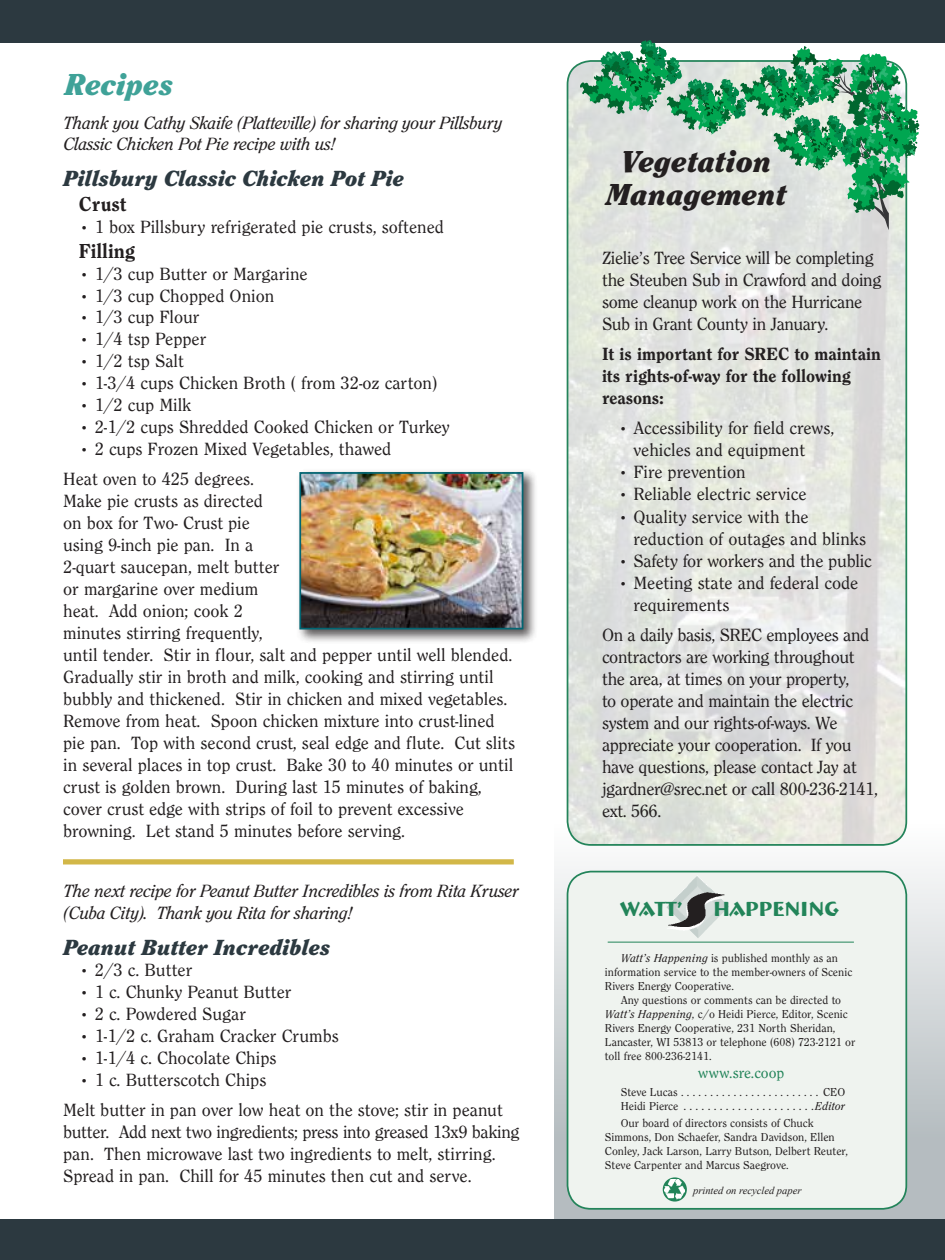
<style>
.page{position:relative;width:945px;height:1260px;background:#fff}
.page>*{position:absolute;margin:0;border:0;box-sizing:border-box;transform-origin:0 0}
.t1{font:31.5px/33.2px "Clearface Black Italic DTC";color:#231f20;text-align:center}
.t2{font:31.5px "Clearface Black Italic DTC";color:#3fa298}
.t3{font:22.75px "Clearface Black Italic DTC";color:#2c3940}
.t4{font:700 21px "Bremen BT";color:#228459}
.t5{font:21px "Clearface Heavy DTC";color:#231f20}
.t6{font:18.38px/22.1px "Clearface Regular DTC";color:#231f20}
.t7{font:18.38px/22.1px "Clearface Regular DTC";letter-spacing:-.02em;color:#231f20}
.t8{font:18.38px/21.9px "Clearface Regular Italic DTC";letter-spacing:-.03em;color:#231f20}
.t9{font:18.38px/22.1px "Clearface Heavy DTC";color:#231f20}
.t10{font:15.75px "Clearface Regular DTC";color:#228459}
.t11{font:11.9px/14px "Clearface Regular DTC";color:#231f20}
.t12{font:11.9px "Clearface Regular Italic DTC";color:#231f20}
.t13{font:italic 10.5px "Times New Roman";color:#231f20}
.s1{font-family:"Clearface Regular Italic DTC"}
</style>
<div class="page">
<svg style="left:554px;top:811px;width:391px;height:409px"></svg>
<img style="left:568px;top:63px;width:338px;height:782px">
<div style="left:568px;top:872px;width:338px;height:337px;background:#eff3ef;border-radius:24px"></div>
<div style="left:567px;top:871px;width:340px;height:339px;border:2px solid #23845a;border-radius:24px"></div>
<hr style="left:608px;top:942px;width:246px;height:1px;background:#228459">
<img style="left:666px;top:876px;width:63px;height:62px">
<img style="left:667px;top:896px;width:56px;height:34px">
<img style="left:668px;top:892px;width:56px;height:35px">
<div style="left:663px;top:1177px;width:24px;height:25px;border:2px solid #228459;border-radius:50%"></div>
<img style="left:665px;top:1180px;width:20px;height:19px">
<div style="left:0;top:0;width:945px;height:42px;background:#2c3940"></div>
<svg style="left:579px;top:40px;width:341px;height:190px;background:#9fc9b2"></svg>
<div style="left:0;top:1220px;width:945px;height:40px;background:#2c3940"></div>
<div style="left:63px;top:859px;width:451px;height:5px;background:#d2b748"></div>
<div style="left:296px;top:469px;width:242px;height:175px;background:#231f20;opacity:.75"></div>
<img style="left:302px;top:475px;width:218px;height:152px">
<div style="left:299px;top:472px;width:224px;height:158px;border:2px solid #026572"></div>
<h1 class="t2" style="left:64px;top:66px;width:110px">Recipes</h1>
<p class="t8" style="left:63px;top:111px;width:441px">Thank you Cathy Skaife (Platteville) for sharing your Pillsbury<br>Classic Chicken Pot Pie recipe with us!</p>
<p class="t3" style="left:63px;top:165px;width:342px">Pillsbury Classic Chicken Pot Pie</p>
<p class="t5" style="left:79px;top:191px;width:49px">Crust</p>
<p class="t6" style="left:79px;top:215px;width:367px">• 1 box Pillsbury refrigerated pie crusts, softened</p>
<p class="t5" style="left:79px;top:238px;width:58px">Filling</p>
<p class="t6" style="left:79px;top:262px;width:230px">• 1/3 cup Butter or Margarine</p>
<p class="t6" style="left:79px;top:284px;width:197px">• 1/3 cup Chopped Onion</p>
<p class="t6" style="left:79px;top:306px;width:122px">• 1/3 cup Flour</p>
<p class="t6" style="left:79px;top:328px;width:129px">• 1/4 tsp Pepper</p>
<p class="t6" style="left:79px;top:350px;width:106px">• 1/2 tsp Salt</p>
<p class="t6" style="left:79px;top:372px;width:360px">• 1-3/4 cups Chicken Broth ( from 32-oz carton)</p>
<p class="t6" style="left:79px;top:393px;width:114px">• 1/2 cup Milk</p>
<p class="t6" style="left:79px;top:415px;width:372px">• 2-1/2 cups Shredded Cooked Chicken or Turkey</p>
<p class="t6" style="left:63px;top:433px;width:330px;line-height:29.9px;text-indent:16px">• 2 cups Frozen Mixed Vegetables, thawed<br>Heat oven to 425 degrees.</p>
<p class="t6" style="left:63px;top:489px;width:454px">Make pie crusts as directed<br>on box for Two- Crust pie<br>using 9-inch pie pan. In a<br>2-quart saucepan, melt butter<br>or margarine over medium<br>heat. Add onion; cook 2<br>minutes stirring frequently,<br>until tender. Stir in flour, salt and pepper until well blended.<br>Gradually stir in broth and milk, cooking and stirring until bubbly and thickened. Stir in chicken and mixed vegetables.<br>Remove from heat. Spoon chicken mixture into crust-lined pie pan. Top with second crust, seal edge and flute. Cut slits in several places in top crust. Bake 30 to 40 minutes or until crust is golden brown. During last 15 minutes of baking, cover crust edge with strips of foil to prevent excessive browning. Let stand 5 minutes before serving.</p>
<p class="t8" style="left:63px;top:880px;width:457px">The next recipe for Peanut Butter Incredibles is from Rita Kruser (Cuba City). Thank you Rita for sharing!</p>
<p class="t3" style="left:63px;top:934px;width:268px">Peanut Butter Incredibles</p>
<p class="t6" style="left:79px;top:959px;width:115px">• 2/3 c. Butter</p>
<p class="t6" style="left:79px;top:981px;width:214px">• 1 c. Chunky Peanut Butter</p>
<p class="t6" style="left:79px;top:1003px;width:169px">• 2 c. Powdered Sugar</p>
<p class="t6" style="left:79px;top:1025px;width:261px">• 1-1/2 c. Graham Cracker Crumbs</p>
<p class="t6" style="left:79px;top:1046px;width:199px">• 1-1/4 c. Chocolate Chips</p>
<p class="t6" style="left:63px;top:1064px;width:441px;line-height:29.9px;text-indent:16px">• 1 c. Butterscotch Chips<br>Melt butter in pan over low heat on the stove; stir in peanut</p>
<p class="t6" style="left:63px;top:1120px;width:458px">butter. Add next two ingredients; press into greased 13x9 baking pan. Then microwave last two ingredients to melt, stirring.<br>Spread in pan. Chill for 45 minutes then cut and serve.</p>
<h1 class="t1" style="left:606px;top:144px;width:182px">Vegetation<br>Management</h1>
<p class="t7" style="left:602px;top:247px;width:281px">Zielie’s Tree Service will be completing the Steuben Sub in Crawford and doing some cleanup work on the Hurricane Sub in Grant County in January.</p>
<p class="t9" style="left:602px;top:343px;width:280px">It is important for SREC to maintain its rights-of-way for the following reasons:</p>
<p class="t6" style="left:633px;top:417px;width:202px;text-indent:-16px">• Accessibility for field crews, vehicles and equipment</p>
<p class="t6" style="left:618px;top:461px;width:129px">• Fire prevention</p>
<p class="t6" style="left:618px;top:483px;width:190px">• Reliable electric service</p>
<p class="t6" style="left:633px;top:505px;width:234px;text-indent:-16px">• Quality service with the reduction of outages and blinks</p>
<p class="t6" style="left:618px;top:549px;width:256px">• Safety for workers and the public</p>
<p class="t6" style="left:633px;top:571px;width:226px;text-indent:-16px">• Meeting state and federal code requirements</p>
<p class="t7" style="left:602px;top:623px;width:278px">On a daily basis, SREC employees and contractors are working throughout the area, at times on your property,<br>to operate and maintain the electric system and our rights-of-ways. We appreciate your cooperation. If you have questions, please contact Jay at jgardner@srec.net or call 800-236-2141, ext. 566.</p>
<p class="t4" style="left:620px;top:895px;width:63px">WATT’</p>
<p class="t4" style="left:713px;top:895px;width:127px">HAPPENING</p>
<p class="t11" style="left:605px;top:951px;width:249px;text-indent:16px"><span class="s1">Watt’s Happening</span> is published monthly as an information service to the member-owners of Scenic<br>Rivers Energy Cooperative.</p>
<p class="t11" style="left:605px;top:993px;width:252px;text-indent:16px">Any questions or comments can be directed to <span class="s1">Watt’s Happening</span>, c/o Heidi Pierce, Editor, Scenic Rivers Energy Cooperative, 231 North Sheridan, Lancaster, WI 53813 or telephone (608) 723-2121 or toll free 800-236-2141.</p>
<p class="t10" style="left:698px;top:1064px;width:88px">www.sre.coop</p>
<p class="t11" style="left:621px;top:1084px;width:61px">Steve Lucas.........................</p>
<p class="t11" style="left:823px;top:1084px;width:24px">CEO</p>
<p class="t12" style="left:815px;top:1099px;width:32px">Editor</p>
<p class="t11" style="left:605px;top:1116px;width:244px;text-indent:16px">Our board of directors consists of Chuck Simmons, Don Schaefer, Sandra Davidson, Ellen Conley, Jack Larson, Larry Butson, Delbert Reuter, Steve Carpenter and Marcus Saegrove.</p>
<p class="t13" style="left:693px;top:1183px;width:110px">printed on recycled paper</p>
<p class="t13" style="left:691px;top:1186px;width:110px">printed on recycled paper</p>
</div>
